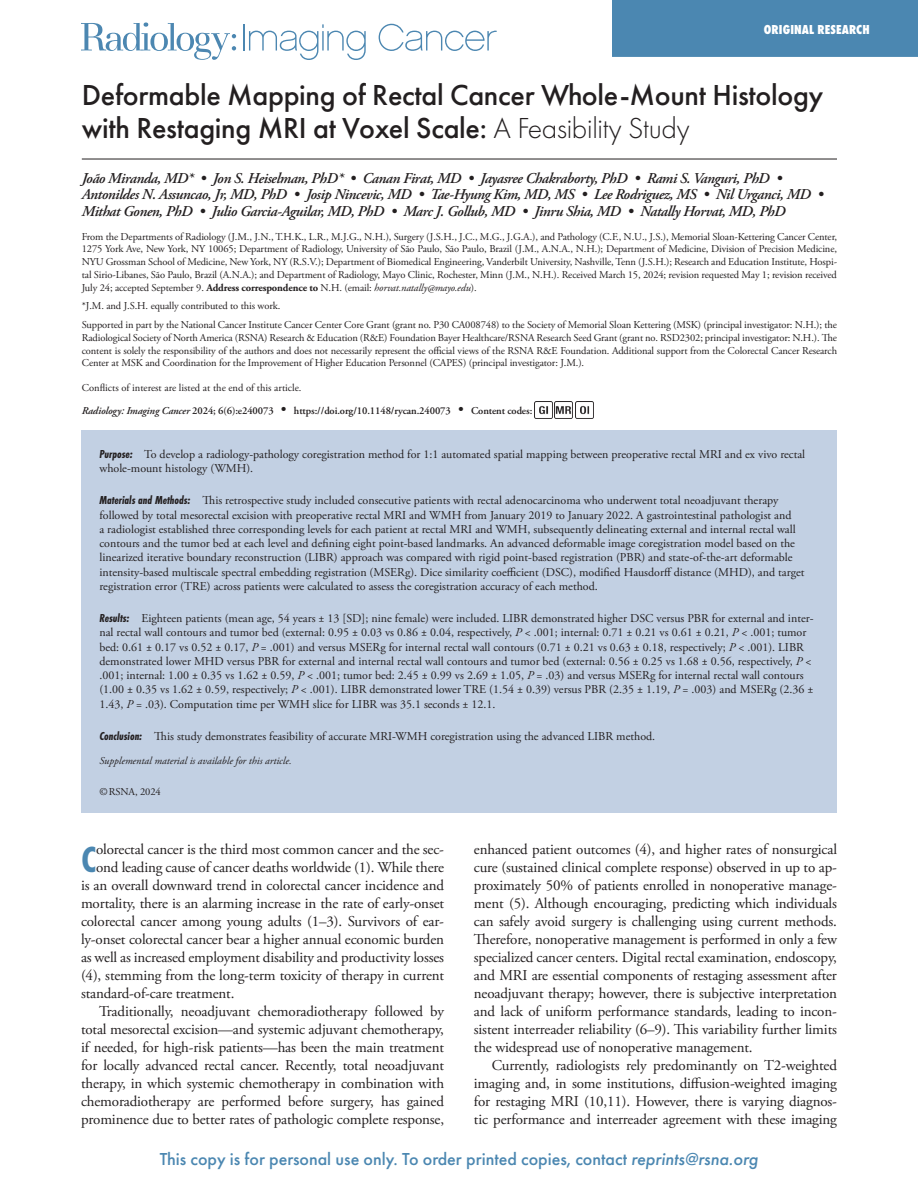
<style>
.page{position:relative;width:918px;height:1188px;background:#fff}
.page>*{position:absolute;margin:0;border:0;box-sizing:border-box;transform-origin:0 0}
.t1{font:700 37.8px "Futura PT Cond";color:#4b87b1}
.t2{font:500 30px/33px "Futura PT";letter-spacing:-.01em;color:#231f20}
.t3{font:500 18px "Futura PT";color:#4b87b1}
.t4{font:15px/18px "Adobe Garamond Pro";letter-spacing:-.01em;color:#231f20;text-align:justify}
.t5{font:italic 600 15px/16.5px "Adobe Garamond Pro";letter-spacing:-.03em;color:#231f20}
.t6{font:800 13.5px "Futura PT Cond";letter-spacing:.01em;color:#fff}
.t7{font:12px/14.2px "Adobe Garamond Pro";color:#231f20}
.t8{font:10.5px/12.8px "Adobe Garamond Pro";letter-spacing:-.01em;color:#231f20;text-align:justify}
.t9{font:600 10.5px/22.5px "Adobe Garamond Pro";letter-spacing:-.01em;color:#231f20}
.t10{font:italic 10.5px "Adobe Garamond Pro";color:#231f20}
.s1{font-weight:300}
.s2{font-weight:700}
.s3{font-style:italic}
.s4{font-weight:400}
.s5{font-weight:400;font-size:15px}
.s6{font-family:"Futura PT Cond";font-weight:700;font-style:italic}
</style>
<div class="page">
<svg style="left:244px;top:24px;width:122px;height:36px"></svg>
<svg style="left:379px;top:24px;width:118px;height:27px"></svg>
<svg style="left:81px;top:23px;width:155px;height:37px"></svg>
<div style="left:612px;top:0;width:306px;height:57px;background:#4b87b1"></div>
<div style="left:81px;top:431px;width:756px;height:382px;background:#c2d0e3"></div>
<hr style="left:82px;top:159px;width:755px;height:1px;background:#231f20">
<img style="left:535px;top:402px;width:18px;height:16px">
<img style="left:555px;top:402px;width:18px;height:16px">
<img style="left:575px;top:402px;width:18px;height:16px">
<p class="t6" style="left:764px;top:22px;width:108px">ORIGINAL RESEARCH</p>
<h2 class="t2" style="left:82px;top:78px;width:743px">Deformable Mapping of Rectal Cancer Whole-Mount Histology with Restaging MRI at Voxel Scale: <span class="s1">A Feasibility Study</span></h2>
<p class="t5" style="left:82px;top:170px;width:743px">João Miranda, MD* • Jon S. Heiselman, PhD* • Canan Firat, MD • Jayasree Chakraborty, PhD • Rami S. Vanguri, PhD •<br>Antonildes N. Assuncao, Jr, MD, PhD • Josip Nincevic, MD • Tae-Hyung Kim, MD, MS • Lee Rodriguez, MS • Nil Urganci, MD •<br>Mithat Gonen, PhD • Julio Garcia-Aguilar, MD, PhD • Marc J. Gollub, MD • Jinru Shia, MD • Natally Horvat, MD, PhD</p>
<p class="t8" style="left:82px;top:230px;width:757px">From the Departments of Radiology (J.M., J.N., T.H.K., L.R., M.J.G., N.H.), Surgery (J.S.H., J.C., M.G., J.G.A.), and Pathology (C.F., N.U., J.S.), Memorial Sloan-Kettering Cancer Center, 1275 York Ave, New York, NY 10065; Department of Radiology, University of São Paulo, São Paulo, Brazil (J.M., A.N.A., N.H.); Department of Medicine, Division of Precision Medicine, NYU Grossman School of Medicine, New York, NY (R.S.V.); Department of Biomedical Engineering, Vanderbilt University, Nashville, Tenn (J.S.H.); Research and Education Institute, Hospi&shy;tal Sirio-Libanes, São Paulo, Brazil (A.N.A.); and Department of Radiology, Mayo Clinic, Rochester, Minn (J.M., N.H.). Received March 15, 2024; revision requested May 1; revision received July 24; accepted September 9. <span class="s2">Address correspondence to</span> N.H. (email: <span class="s3">horvat.natally@mayo.edu</span>).</p>
<p class="t8" style="left:82px;top:297px;width:757px;line-height:18.8px">*J.M. and J.S.H. equally contributed to this work.<br>Supported in part by the National Cancer Institute Cancer Center Core Grant (grant no. P30 CA008748) to the Society of Memorial Sloan Kettering (MSK) (principal investigator: N.H.); the</p>
<p class="t8" style="left:82px;top:332px;width:757px">Radiological Society of North America (RSNA) Research &amp; Education (R&amp;E) Foundation Bayer Healthcare/RSNA Research Seed Grant (grant no. RSD2302; principal investigator: N.H.). The content is solely the responsibility of the authors and does not necessarily represent the official views of the RSNA R&amp;E Foundation. Additional support from the Colorectal Cancer Research Center at MSK and Coordination for the Improvement of Higher Education Personnel (CAPES) (principal investigator: J.M.).</p>
<p class="t9" style="left:82px;top:377px;width:452px"><span class="s4">Conflicts of interest are listed at the end of this article.<br></span><span class="s3">Radiology: Imaging Cancer</span> 2024; 6(6):e240073 <span class="s5">•</span> https://doi.org/10.1148/rycan.240073 <span class="s5">•</span> Content codes:</p>
<p class="t7" style="left:99px;top:447px;width:707px"><span class="s6">Purpose:</span> To develop a radiology-pathology coregistration method for 1:1 automated spatial mapping between preoperative rectal MRI and ex vivo rectal whole-mount histology (WMH).</p>
<p class="t7" style="left:99px;top:494px;width:707px"><span class="s6">Materials and Methods:</span> This retrospective study included consecutive patients with rectal adenocarcinoma who underwent total neoadjuvant therapy followed by total mesorectal excision with preoperative rectal MRI and WMH from January 2019 to January 2022. A gastrointestinal pathologist and<br>a radiologist established three corresponding levels for each patient at rectal MRI and WMH, subsequently delineating external and internal rectal wall contours and the tumor bed at each level and defining eight point-based landmarks. An advanced deformable image coregistration model based on the linearized iterative boundary reconstruction (LIBR) approach was compared with rigid point-based registration (PBR) and state-of-the-art deformable intensity-based multiscale spectral embedding registration (MSERg). Dice similarity coefficient (DSC), modified Hausdorff distance (MHD), and target registration error (TRE) across patients were calculated to assess the coregistration accuracy of each method.</p>
<p class="t7" style="left:99px;top:612px;width:716px"><span class="s6">Results:</span> Eighteen patients (mean age, 54 years ± 13 [SD]; nine female) were included. LIBR demonstrated higher DSC versus PBR for external and inter&shy;nal rectal wall contours and tumor bed (external: 0.95 ± 0.03 vs 0.86 ± 0.04, respectively, <span class="s3">P</span> &lt; .001; internal: 0.71 ± 0.21 vs 0.61 ± 0.21, <span class="s3">P</span> &lt; .001; tumor bed: 0.61 ± 0.17 vs 0.52 ± 0.17, <span class="s3">P</span> = .001) and versus MSERg for internal rectal wall contours (0.71 ± 0.21 vs 0.63 ± 0.18, respectively; <span class="s3">P</span> &lt; .001). LIBR demonstrated lower MHD versus PBR for external and internal rectal wall contours and tumor bed (external: 0.56 ± 0.25 vs 1.68 ± 0.56, respectively, <span class="s3">P</span> &lt; .001; internal: 1.00 ± 0.35 vs 1.62 ± 0.59, <span class="s3">P</span> &lt; .001; tumor bed: 2.45 ± 0.99 vs 2.69 ± 1.05, <span class="s3">P</span> = .03) and versus MSERg for internal rectal wall contours (1.00 ± 0.35 vs 1.62 ± 0.59, respectively; <span class="s3">P</span> &lt; .001). LIBR demonstrated lower TRE (1.54 ± 0.39) versus PBR (2.35 ± 1.19, <span class="s3">P</span> = .003) and MSERg (2.36 ± 1.43, <span class="s3">P</span> = .03). Computation time per WMH slice for LIBR was 35.1 seconds ± 12.1.</p>
<p class="t7" style="left:99px;top:729px;width:557px"><span class="s6">Conclusion:</span> This study demonstrates feasibility of accurate MRI-WMH coregistration using the advanced LIBR method.</p>
<p class="t10" style="left:99px;top:755px;width:194px">Supplemental material is available for this article.</p>
<p class="t8" style="left:99px;top:786px;width:63px">©RSNA, 2024</p>
<h1 class="t1" style="left:81px;top:838px;width:17px">C</h1>
<p class="t4" style="left:96px;top:841px;width:350px">olorectal cancer is the third most common cancer and the sec-</p>
<p class="t4" style="left:96px;top:859px;width:350px">ond leading cause of cancer deaths worldwide (1). While there</p>
<p class="t4" style="left:81px;top:877px;width:365px">is an overall downward trend in colorectal cancer incidence and</p>
<p class="t4" style="left:81px;top:895px;width:365px">mortality, there is an alarming increase in the rate of early-onset</p>
<p class="t4" style="left:81px;top:913px;width:365px">colorectal cancer among young adults (1–3). Survivors of ear-</p>
<p class="t4" style="left:81px;top:931px;width:365px">ly-onset colorectal cancer bear a higher annual economic burden</p>
<p class="t4" style="left:81px;top:949px;width:365px">as well as increased employment disability and productivity losses</p>
<p class="t4" style="left:81px;top:967px;width:365px">(4), stemming from the long-term toxicity of therapy in current</p>
<p class="t4" style="left:81px;top:985px;width:155px">standard-of-care treatment.</p>
<p class="t4" style="left:99px;top:1003px;width:347px">Traditionally, neoadjuvant chemoradiotherapy followed by</p>
<p class="t4" style="left:81px;top:1021px;width:365px">total mesorectal excision—and systemic adjuvant chemotherapy,</p>
<p class="t4" style="left:81px;top:1039px;width:365px">if needed, for high-risk patients—has been the main treatment</p>
<p class="t4" style="left:81px;top:1057px;width:365px">for locally advanced rectal cancer. Recently, total neoadjuvant</p>
<p class="t4" style="left:81px;top:1075px;width:365px">therapy, in which systemic chemotherapy in combination with</p>
<p class="t4" style="left:81px;top:1093px;width:365px">chemoradiotherapy are performed before surgery, has gained</p>
<p class="t4" style="left:81px;top:1111px;width:365px">prominence due to better rates of pathologic complete response,</p>
<p class="t4" style="left:474px;top:841px;width:365px">enhanced patient outcomes (4), and higher rates of nonsurgical cure (sustained clinical complete response) observed in up to ap&shy;proximately 50% of patients enrolled in nonoperative manage&shy;ment (5). Although encouraging, predicting which individuals can safely avoid surgery is challenging using current methods.<br>Therefore, nonoperative management is performed in only a few specialized cancer centers. Digital rectal examination, endoscopy, and MRI are essential components of restaging assessment after neoadjuvant therapy; however, there is subjective interpretation and lack of uniform performance standards, leading to incon&shy;sistent interreader reliability (6–9). This variability further limits the widespread use of nonoperative management.</p>
<p class="t4" style="left:474px;top:1057px;width:365px;text-indent:18px">Currently, radiologists rely predominantly on T2-weighted imaging and, in some institutions, diffusion-weighted imaging for restaging MRI (10,11). However, there is varying diagnos&shy;tic performance and interreader agreement with these imaging</p>
<h3 class="t3" style="left:160px;top:1148px;width:600px">This copy is for personal use only. To order printed copies, contact <span class="s3">reprints@rsna.org</span></h3>
</div>
